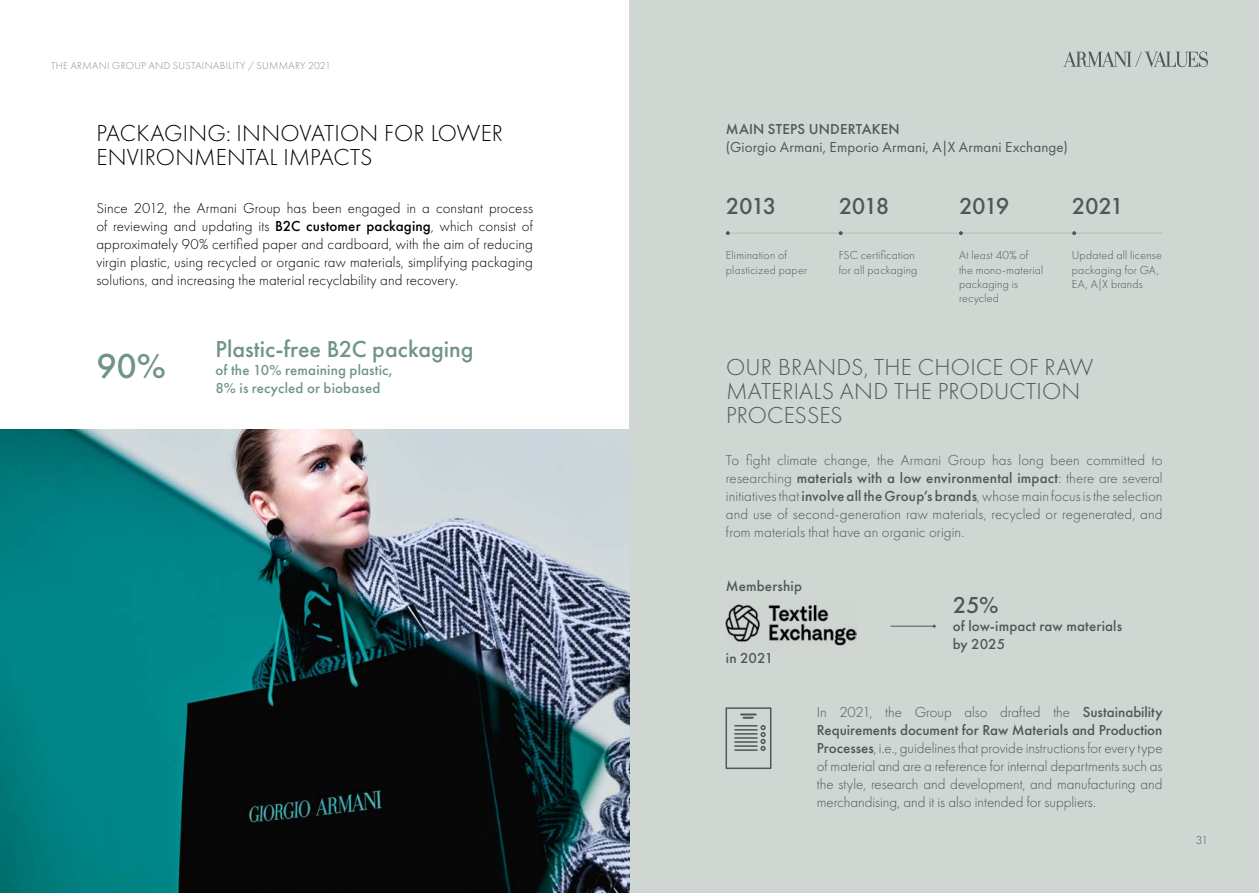
<style>
.page{position:relative;width:1259px;height:893px;background:#fff}
.page>*{position:absolute;margin:0;border:0;box-sizing:border-box;transform-origin:0 0}
.t1{font:500 36px "Futura PT";color:#70948a}
.t2{font:300 24px/24px "Futura PT";letter-spacing:.01em;color:#4f5859}
.t3{font:300 24px/24px "Futura PT";letter-spacing:.01em;color:#000}
.t4{font:500 24px "Futura PT";color:#70948a}
.t5{font:500 24px "Futura PT";letter-spacing:-.07em;color:#4f5859}
.t6{font:300 15px/18px "Futura PT";color:#4f5859;text-align:justify}
.t7{font:300 15px/18px "Futura PT";letter-spacing:.01em;color:#000;text-align:justify}
.t8{font:500 15px/18px "Futura PT";letter-spacing:.01em;color:#4f5859}
.t9{font:15px "Futura PT";letter-spacing:.01em;color:#4f5859}
.t10{font:500 15px/18px "Futura PT";letter-spacing:.01em;color:#70948a}
.t11{font:300 12px/14.4px "Futura PT";letter-spacing:.015em;color:#4f5859}
.t12{font:300 10.5px "Futura PT";letter-spacing:.035em;color:#898a8d}
.s1{font-weight:500}
</style>
<div class="page">
<div style="left:629px;top:0;width:630px;height:893px;background:#d0d6d1"></div>
<hr style="left:726px;top:233px;width:436px;height:1px;background:#4f5859">
<svg style="left:726px;top:231px;width:4px;height:4px"></svg>
<svg style="left:959px;top:231px;width:4px;height:4px"></svg>
<svg style="left:1072px;top:231px;width:4px;height:4px"></svg>
<img style="left:0;top:429px;width:629px;height:464px">
<img style="left:726px;top:604px;width:130px;height:42px">
<svg style="left:725px;top:707px;width:47px;height:62px"></svg>
<hr style="left:890px;top:626px;width:44px;height:1px;background:#4f5859">
<svg style="left:1063px;top:51px;width:145px;height:16px"></svg>
<p class="t12" style="left:51px;top:59px;width:281px">THE ARMANI GROUP AND SUSTAINABILITY / SUMMARY 2021</p>
<h2 class="t3" style="left:96px;top:122px;width:408px">PACKAGING: INNOVATION FOR LOWER<br>ENVIRONMENTAL IMPACTS</h2>
<p class="t7" style="left:96px;top:199px;width:438px">Since 2012, the Armani Group has been engaged in a constant process of reviewing and updating its <span class="s1">B2C customer packaging</span>, which consist of approximately 90% certified paper and cardboard, with the aim of reducing virgin plastic, using recycled or organic raw materials, simplifying packaging solutions, and increasing the material recyclability and recovery.</p>
<p class="t8" style="left:726px;top:120px;width:175px">MAIN STEPS UNDERTAKEN</p>
<p class="t9" style="left:726px;top:139px;width:343px">(Giorgio Armani, Emporio Armani, A|X Armani Exchange)</p>
<h2 class="t5" style="left:726px;top:192px;width:52px">2013</h2>
<h2 class="t5" style="left:1071px;top:192px;width:54px">2021</h2>
<p class="t11" style="left:726px;top:248px;width:83px">Elimination of plasticized paper</p>
<h2 class="t5" style="left:838px;top:192px;width:52px">2018</h2>
<p class="t11" style="left:838px;top:248px;width:80px">FSC certification for all packaging</p>
<h2 class="t5" style="left:959px;top:192px;width:52px">2019</h2>
<p class="t11" style="left:959px;top:248px;width:86px">At least 40% of the mono-material packaging is recycled</p>
<p class="t11" style="left:1071px;top:248px;width:92px">Updated all license packaging for GA,<br>EA, A|X brands</p>
<h2 class="t4" style="left:215px;top:335px;width:260px">Plastic-free B2C packaging</h2>
<p class="t10" style="left:215px;top:361px;width:178px">of the 10% remaining plastic,<br>8% is recycled or biobased</p>
<h1 class="t1" style="left:96px;top:345px;width:71px">90%</h1>
<h2 class="t2" style="left:726px;top:356px;width:369px">OUR BRANDS, THE CHOICE OF RAW<br>MATERIALS AND THE PRODUCTION<br>PROCESSES</h2>
<p class="t6" style="left:726px;top:451px;width:438px">To fight climate change, the Armani Group has long been committed to researching <span class="s1">materials with a low environmental impact</span>: there are several initiatives that <span class="s1">involve all the Group’s brands</span>, whose main focus is the selection and use of second-generation raw materials, recycled or regenerated, and from materials that have an organic origin.</p>
<p class="t8" style="left:726px;top:577px;width:78px">Membership</p>
<p class="t8" style="left:726px;top:649px;width:49px">in 2021</p>
<h2 class="t5" style="left:952px;top:590px;width:47px">25%</h2>
<p class="t8" style="left:952px;top:617px;width:171px">of low-impact raw materials by 2025</p>
<p class="t6" style="left:817px;top:703px;width:347px">In 2021, the Group also drafted the <span class="s1">Sustainability Requirements document for Raw Materials and Production Processes</span>, i.e., guidelines that provide instructions for every type of material and are a reference for internal departments such as the style, research and development, and manufacturing and merchandising, and it is also intended for suppliers.</p>
<p class="t11" style="left:1195px;top:833px;width:14px">31</p>
</div>
